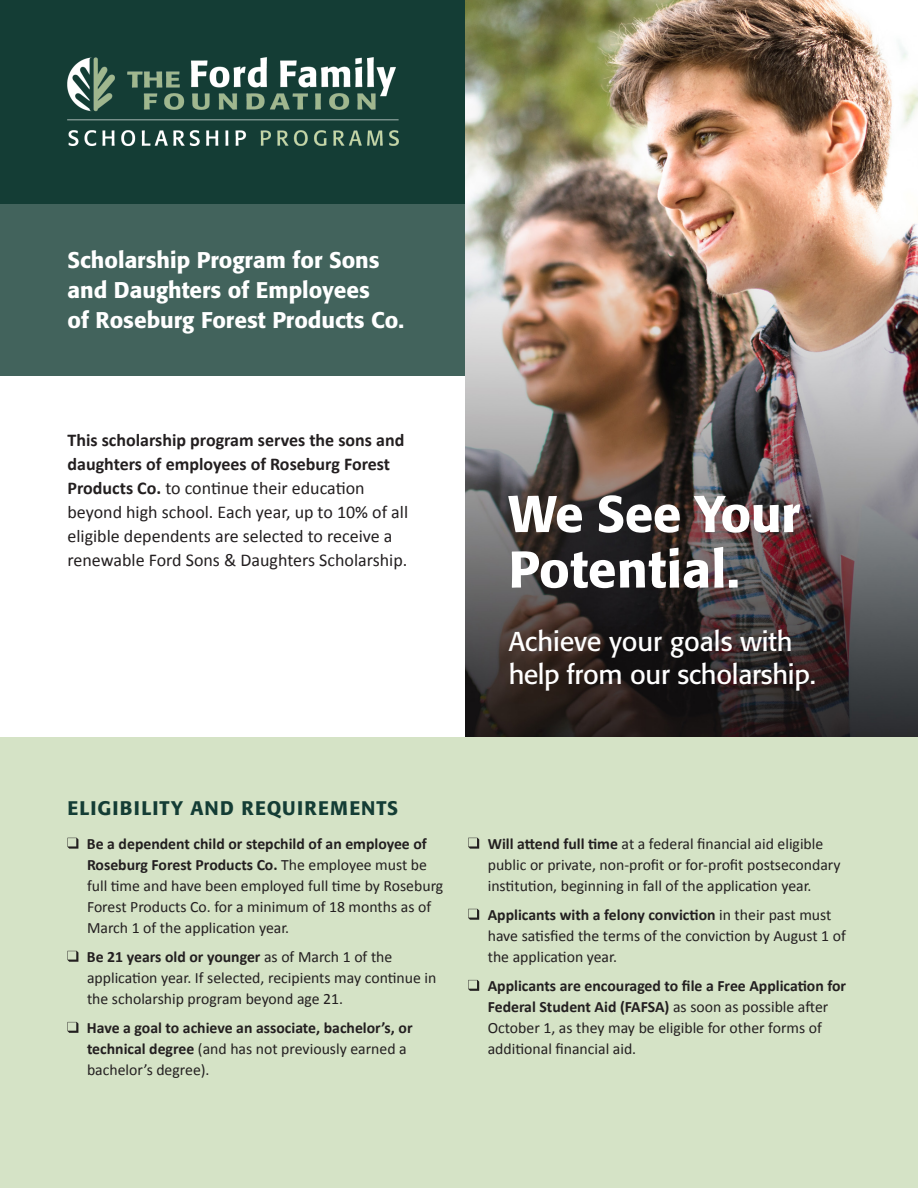
<style>
.page{position:relative;width:918px;height:1188px;background:#fff}
.page>*{position:absolute;margin:0;border:0;box-sizing:border-box;transform-origin:0 0}
.t1{font:500 51px/55.5px "Formata";letter-spacing:-.01em;color:#fff}
.t2{font:27px/33px "Formata";letter-spacing:-.01em;color:#fff}
.t3{font:500 22.5px/30px "Formata";color:#fff}
.basic_body{font:500 19.5px "Formata";letter-spacing:.05em;color:#143d35}
.basic_body-2{font:18px/24px "Calibri";color:#231f20}
.bullet_check_list{font:15.75px/21px "Calibri";color:#231f20}
.bullet_check_list-2{font:700 15.75px/21px "Calibri";color:#231f20}
.s1{font-weight:700}
.s2{font-weight:400}
</style>
<div class="page">
<div style="left:0;top:0;width:466px;height:376px;background:#143d35"></div>
<div style="left:0;top:204px;width:466px;height:172px;background:#42635c"></div>
<img style="left:466px;top:0;width:452px;height:738px">
<div style="left:0;top:738px;width:918px;height:450px;background:#d5e3c6"></div>
<svg style="left:67px;top:838px;width:11px;height:11px"></svg>
<svg style="left:67px;top:951px;width:11px;height:11px"></svg>
<svg style="left:67px;top:1022px;width:11px;height:11px"></svg>
<svg style="left:468px;top:838px;width:11px;height:11px"></svg>
<svg style="left:468px;top:909px;width:11px;height:11px"></svg>
<svg style="left:468px;top:980px;width:11px;height:11px"></svg>
<img style="left:67px;top:57px;width:331px;height:89px">
<p class="t3" style="left:68px;top:245px;width:338px">Scholarship Program for Sons and Daughters of Employees<br>of Roseburg Forest Products Co.</p>
<p class="basic_body-2" style="left:68px;top:428px;width:342px"><span class="s1">This scholarship program serves the sons and daughters of employees of Roseburg Forest Products Co.</span> to continue their education beyond high school. Each year, up to 10% of all eligible dependents are selected to receive a renewable Ford Sons &amp; Daughters Scholarship.</p>
<p class="basic_body" style="left:68px;top:796px;width:332px">ELIGIBILITY AND REQUIREMENTS</p>
<p class="bullet_check_list" style="left:87px;top:833px;width:358px"><span class="s1">Be a dependent child or stepchild of an employee of Roseburg Forest Products Co.</span> The employee must be full time and have been employed full time by Roseburg Forest Products Co. for a minimum of 18 months as of March 1 of the application year.</p>
<p class="bullet_check_list" style="left:87px;top:946px;width:351px"><span class="s1">Be 21 years old or younger</span> as of March 1 of the application year. If selected, recipients may continue in the scholarship program beyond age 21.</p>
<p class="bullet_check_list-2" style="left:87px;top:1017px;width:327px">Have a goal to achieve an associate, bachelor’s, or technical degree <span class="s2">(and has not previously earned a bachelor’s degree).</span></p>
<p class="t1" style="left:509px;top:486px;width:293px">We See Your<br>Potential.</p>
<p class="t2" style="left:509px;top:625px;width:309px">Achieve your goals with help from our scholarship.</p>
<p class="bullet_check_list" style="left:488px;top:833px;width:354px"><span class="s1">Will attend full time</span> at a federal financial aid eligible public or private, non-profit or for-profit postsecondary institution, beginning in fall of the application year.</p>
<p class="bullet_check_list" style="left:488px;top:904px;width:360px"><span class="s1">Applicants with a felony conviction</span> in their past must have satisfied the terms of the conviction by August 1 of the application year.</p>
<p class="bullet_check_list" style="left:488px;top:975px;width:360px"><span class="s1">Applicants are encouraged to file a Free Application for Federal Student Aid (FAFSA)</span> as soon as possible after October 1, as they may be eligible for other forms of additional financial aid.</p>
</div>
